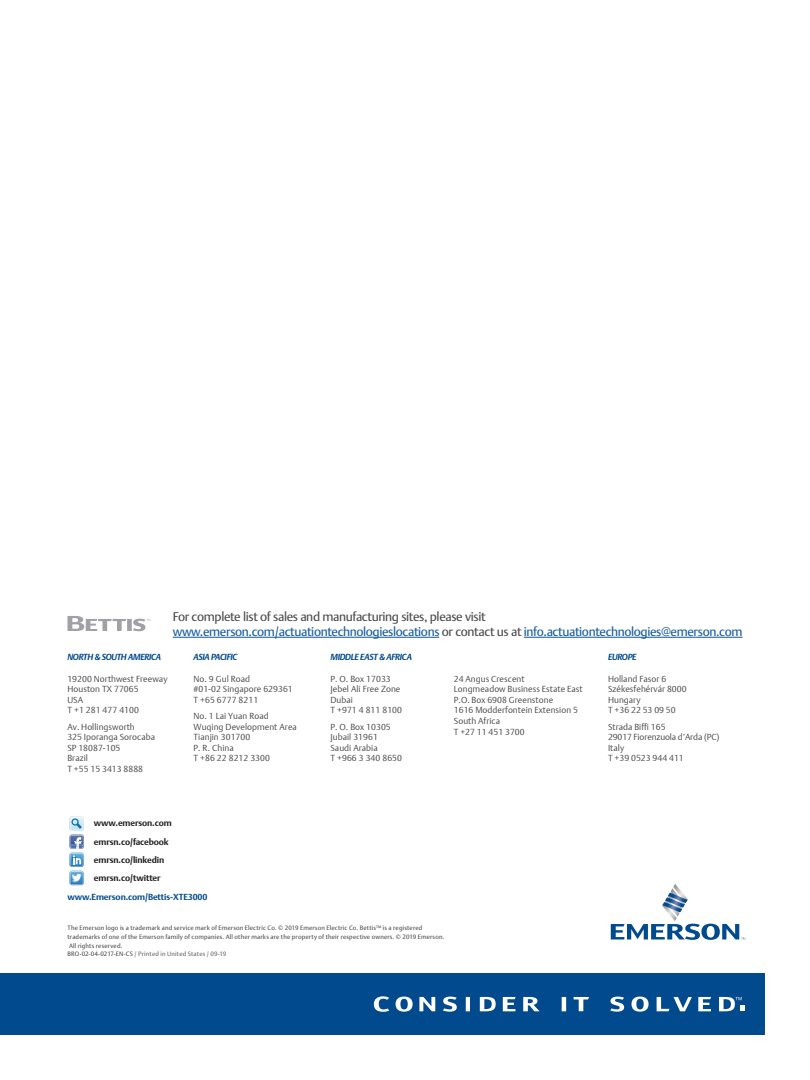
<style>
.page{position:relative;width:810px;height:1080px;background:#fff}
.page>*{position:absolute;margin:0;border:0;box-sizing:border-box;transform-origin:0 0}
._04_Address_block{font:12.5px/15px "DTL Argo T";letter-spacing:-.03em;color:#175d9e}
.t1{font:8.75px/10.5px "DTL Argo T Light";letter-spacing:.005em;color:#4b4c4d}
.BODY{font:700 8.75px "DTL Argo T";letter-spacing:-.015em;color:#231f20}
.t2{font:italic 700 8.75px "DTL Argo ST";letter-spacing:-.03em;color:#004a8d}
.BODY-2{font:700 8.75px "DTL Argo T";letter-spacing:-.015em;color:#004a8d}
.BODY-3{font:6.25px/8.8px "DTL Argo T";letter-spacing:.025em;color:#4b4c4d}
.s1{color:#4b4c4d}
.s2{color:#69696c}
</style>
<div class="page">
<hr style="left:173px;top:637px;width:266px;height:1px;background:#175d9e">
<hr style="left:524px;top:637px;width:219px;height:1px;background:#175d9e">
<svg style="left:70px;top:816px;width:14px;height:69px"></svg>
<svg style="left:68px;top:616px;width:82px;height:15px"></svg>
<div style="left:0;top:973px;width:765px;height:62px;background:#004a8d"></div>
<svg style="left:523px;top:997px;width:17px;height:14px"></svg>
<svg style="left:396px;top:997px;width:17px;height:15px"></svg>
<svg style="left:632px;top:997px;width:17px;height:15px"></svg>
<svg style="left:503px;top:997px;width:13px;height:14px"></svg>
<svg style="left:698px;top:997px;width:13px;height:14px"></svg>
<svg style="left:419px;top:997px;width:16px;height:14px"></svg>
<svg style="left:443px;top:997px;width:14px;height:15px"></svg>
<svg style="left:610px;top:997px;width:14px;height:15px"></svg>
<svg style="left:466px;top:997px;width:4px;height:14px"></svg>
<svg style="left:562px;top:997px;width:4px;height:14px"></svg>
<svg style="left:574px;top:997px;width:15px;height:14px"></svg>
<svg style="left:657px;top:997px;width:35px;height:14px"></svg>
<svg style="left:480px;top:997px;width:16px;height:14px"></svg>
<svg style="left:374px;top:996px;width:15px;height:16px"></svg>
<svg style="left:719px;top:997px;width:26px;height:14px"></svg>
<svg style="left:611px;top:884px;width:134px;height:56px"></svg>
<p class="_04_Address_block" style="left:173px;top:609px;width:571px"><span class="s1">For complete list of sales and manufacturing sites, please visit </span>www.emerson.com/actuationtechnologieslocations <span class="s1">or contact us at</span> info.actuationtechnologies@emerson.com</p>
<p class="t2" style="left:67px;top:652px;width:95px">NORTH &amp; SOUTH AMERICA</p>
<p class="t1" style="left:67px;top:673px;width:102px">19200 Northwest Freeway<br>Houston TX 77065<br>USA<br>T +1 281 477 4100</p>
<p class="t1" style="left:67px;top:721px;width:89px">Av. Hollingsworth<br>325 Iporanga Sorocaba<br>SP 18087-105<br>Brazil<br>T +55 15 3413 8888</p>
<p class="t2" style="left:194px;top:652px;width:45px">ASIA PACIFIC</p>
<p class="t1" style="left:194px;top:673px;width:101px">No. 9 Gul Road<br>#01-02 Singapore 629361<br>T +65 6777 8211</p>
<p class="t1" style="left:194px;top:711px;width:105px">No. 1 Lai Yuan Road<br>Wuqing Development Area<br>Tianjin 301700<br>P. R. China<br>T +86 22 8212 3300</p>
<p class="t2" style="left:331px;top:652px;width:83px">MIDDLE EAST &amp; AFRICA</p>
<p class="t1" style="left:331px;top:673px;width:73px">P. O. Box 17033<br>Jebel Ali Free Zone<br>Dubai<br>T +971 4 811 8100</p>
<p class="t1" style="left:331px;top:721px;width:73px">P. O. Box 10305<br>Jubail 31961<br>Saudi Arabia<br>T +966 3 340 8650</p>
<p class="t1" style="left:454px;top:673px;width:130px">24 Angus Crescent<br>Longmeadow Business Estate East<br>P.O. Box 6908 Greenstone<br>1616 Modderfontein Extension 5<br>South Africa<br>T +27 11 451 3700</p>
<p class="BODY" style="left:94px;top:818px;width:79px">www.emerson.com</p>
<p class="BODY" style="left:94px;top:836px;width:76px">emrsn.co/facebook</p>
<p class="BODY" style="left:94px;top:854px;width:72px">emrsn.co/linkedin</p>
<p class="BODY" style="left:94px;top:872px;width:68px">emrsn.co/twitter</p>
<p class="BODY-2" style="left:68px;top:892px;width:141px">www.Emerson.com/Bettis-XTE3000</p>
<p class="BODY-3" style="left:68px;top:923px;width:379px">The Emerson logo is a trademark and service mark of Emerson Electric Co. © 2019 Emerson Electric Co. Bettis™ is a registered trademarks of one of the Emerson family of companies. All other marks are the property of their respective owners. © 2019 Emerson.<br>All rights reserved.<br>BRO-02-04-0217-EN-CS <span class="s2">/ Printed in United States / 09-19</span></p>
<p class="t2" style="left:608px;top:652px;width:30px">EUROPE</p>
<p class="t1" style="left:608px;top:673px;width:80px">Holland Fasor 6<br>Székesfehérvár 8000<br>Hungary<br>T +36 22 53 09 50</p>
<p class="t1" style="left:608px;top:721px;width:113px">Strada Biffi 165<br>29017 Fiorenzuola d’Arda (PC)<br>Italy<br>T +39 0523 944 411</p>
</div>
